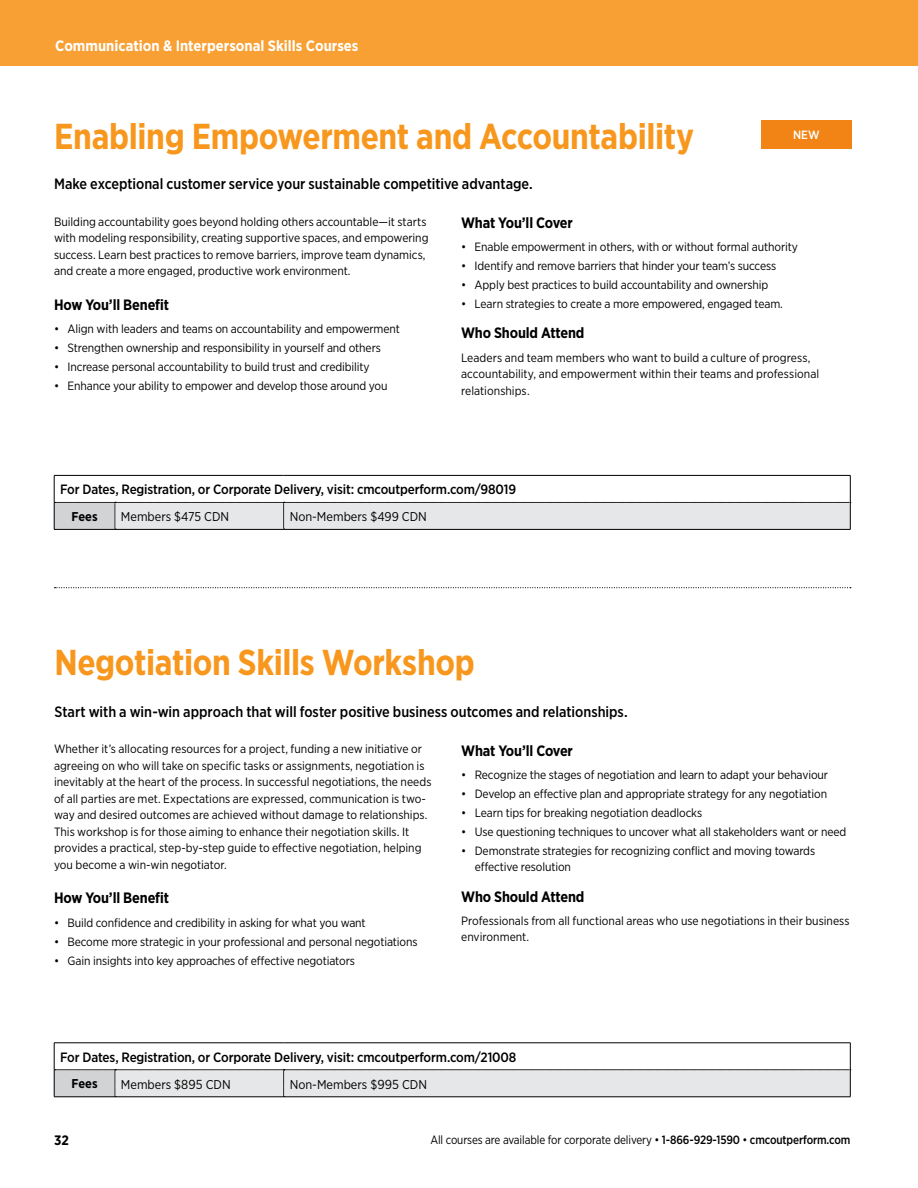
<style>
.page{position:relative;width:918px;height:1188px;background:#fff}
.page>*{position:absolute;margin:0;border:0;box-sizing:border-box;transform-origin:0 0}
.t1{font:700 36px "Gotham Narrow";letter-spacing:-.01em;color:#f8971d;scale:.95 1}
.t2{font:500 15px "Gotham Narrow";color:#000}
.t3{font:700 15px "Gotham Narrow";letter-spacing:-.01em;color:#000}
.t4{font:700 15px "Gotham Narrow";color:#fff}
.t5{font:700 13.65px "Gotham Narrow";color:#000}
.t6{font:500 13.5px "Gotham Narrow";letter-spacing:-.01em;color:#000}
.t7{font:12.75px "Gotham Narrow";color:#000}
.t8{font:700 12.75px "Gotham Narrow";color:#000}
.t9{font:12px/16.5px "Gotham Narrow";letter-spacing:-.01em;color:#000}
.t10{font:12px "Gotham Narrow";letter-spacing:-.01em;color:#000;scale:.96 1}
.t11{font:500 12px "Gotham Narrow";color:#fff}
.s1{font-size:13.05px}
.s2{font-weight:500}
</style>
<div class="page">
<div style="left:0;top:0;width:918px;height:66px;background:#f9a034"></div>
<hr style="left:54px;top:475px;width:61px;height:1px;background:#000">
<hr style="left:115px;top:475px;width:169px;height:1px;background:#000">
<hr style="left:284px;top:475px;width:566px;height:1px;background:#000">
<svg style="left:54px;top:476px;width:797px;height:54px"></svg>
<div style="left:761px;top:120px;width:91px;height:29px;background:#f28415"></div>
<hr style="left:54px;top:1097px;width:61px;height:1px;background:#000">
<hr style="left:115px;top:1097px;width:169px;height:1px;background:#000">
<hr style="left:284px;top:1097px;width:566px;height:1px;background:#000">
<svg style="left:54px;top:1043px;width:797px;height:54px"></svg>
<svg style="left:55px;top:587px;width:796px;height:1px"></svg>
<p class="t4" style="left:55px;top:36px;width:305px">Communication &amp; Interpersonal Skills Courses</p>
<h1 class="t1" style="left:54px;top:113px;width:675px">Enabling Empowerment and Accountability</h1>
<p class="t2" style="left:54px;top:174px;width:480px">Make exceptional customer service your sustainable competitive advantage.</p>
<p class="t9" style="left:54px;top:213px;width:376px">Building accountability goes beyond holding others accountable—it starts with modeling responsibility, creating supportive spaces, and empowering success. Learn best practices to remove barriers, improve team dynamics, and create a more engaged, productive work environment.</p>
<p class="t3" style="left:54px;top:295px;width:117px">How You’ll Benefit</p>
<p class="t9" style="left:54px;top:320px;width:347px">• Align with leaders and teams on accountability and empowerment</p>
<p class="t9" style="left:54px;top:339px;width:328px">• Strengthen ownership and responsibility in yourself and others</p>
<p class="t9" style="left:54px;top:358px;width:317px">• Increase personal accountability to build trust and credibility</p>
<p class="t9" style="left:54px;top:377px;width:335px">• Enhance your ability to empower and develop those around you</p>
<p class="t11" style="left:793px;top:128px;width:28px">NEW</p>
<p class="t3" style="left:461px;top:213px;width:113px">What You’ll Cover</p>
<p class="t9" style="left:461px;top:239px;width:338px">• Enable empowerment in others, with or without formal authority</p>
<p class="t9" style="left:461px;top:258px;width:317px">• Identify and remove barriers that hinder your team’s success</p>
<p class="t9" style="left:461px;top:277px;width:309px">• Apply best practices to build accountability and ownership</p>
<p class="t9" style="left:461px;top:295px;width:323px">• Learn strategies to create a more empowered, engaged team.</p>
<p class="t3" style="left:461px;top:323px;width:125px">Who Should Attend</p>
<p class="t9" style="left:461px;top:349px;width:360px">Leaders and team members who want to build a culture of progress, accountability, and empowerment within their teams and professional relationships.</p>
<p class="t6" style="left:60px;top:481px;width:458px">For Dates, Registration, or Corporate Delivery, visit: cmcoutperform.com/98019</p>
<p class="t8" style="left:72px;top:508px;width:28px">Fees</p>
<p class="t7" style="left:121px;top:509px;width:110px">Members $475 CDN</p>
<p class="t7" style="left:290px;top:509px;width:139px">Non-Members $499 CDN</p>
<h1 class="t1" style="left:54px;top:639px;width:444px">Negotiation Skills Workshop</h1>
<p class="t2" style="left:55px;top:702px;width:575px">Start with a win-win approach that will foster positive business outcomes and relationships.</p>
<p class="t9" style="left:54px;top:741px;width:379px">Whether it’s allocating resources for a project, funding a new initiative or agreeing on who will take on specific tasks or assignments, negotiation is inevitably at the heart of the process. In successful negotiations, the needs of all parties are met. Expectations are expressed, communication is two&shy;way and desired outcomes are achieved without damage to relationships.<br>This workshop is for those aiming to enhance their negotiation skills. It provides a practical, step-by-step guide to effective negotiation, helping you become a win-win negotiator.</p>
<p class="t3" style="left:54px;top:889px;width:117px">How You’ll Benefit</p>
<p class="t9" style="left:54px;top:914px;width:313px">• Build confidence and credibility in asking for what you want</p>
<p class="t9" style="left:54px;top:933px;width:365px">• Become more strategic in your professional and personal negotiations</p>
<p class="t9" style="left:54px;top:952px;width:302px">• Gain insights into key approaches of effective negotiators</p>
<p class="t3" style="left:461px;top:741px;width:113px">What You’ll Cover</p>
<p class="t9" style="left:461px;top:766px;width:368px">• Recognize the stages of negotiation and learn to adapt your behaviour</p>
<p class="t9" style="left:461px;top:785px;width:367px">• Develop an effective plan and appropriate strategy for any negotiation</p>
<p class="t9" style="left:461px;top:804px;width:242px">• Learn tips for breaking negotiation deadlocks</p>
<p class="t9" style="left:461px;top:823px;width:387px">• Use questioning techniques to uncover what all stakeholders want or need</p>
<p class="t9" style="left:475px;top:842px;width:342px;text-indent:-14px">• Demonstrate strategies for recognizing conflict and moving towards effective resolution</p>
<p class="t3" style="left:461px;top:887px;width:125px">Who Should Attend</p>
<p class="t9" style="left:461px;top:912px;width:390px">Professionals from all functional areas who use negotiations in their business environment.</p>
<p class="t6" style="left:60px;top:1048px;width:458px">For Dates, Registration, or Corporate Delivery, visit: cmcoutperform.com/21008</p>
<p class="t8" style="left:72px;top:1076px;width:28px">Fees</p>
<p class="t7" style="left:121px;top:1076px;width:111px">Members $<span class="s1">895</span> CDN</p>
<p class="t7" style="left:290px;top:1076px;width:139px">Non-Members $<span class="s1">995</span> CDN</p>
<p class="t5" style="left:54px;top:1131px;width:16px">32</p>
<p class="t10" style="left:430px;top:1132px;width:439px">All courses are available for corporate delivery • <span class="s2">1-866-929-1590</span> • <span class="s2">cmcoutperform.com</span></p>
</div>
